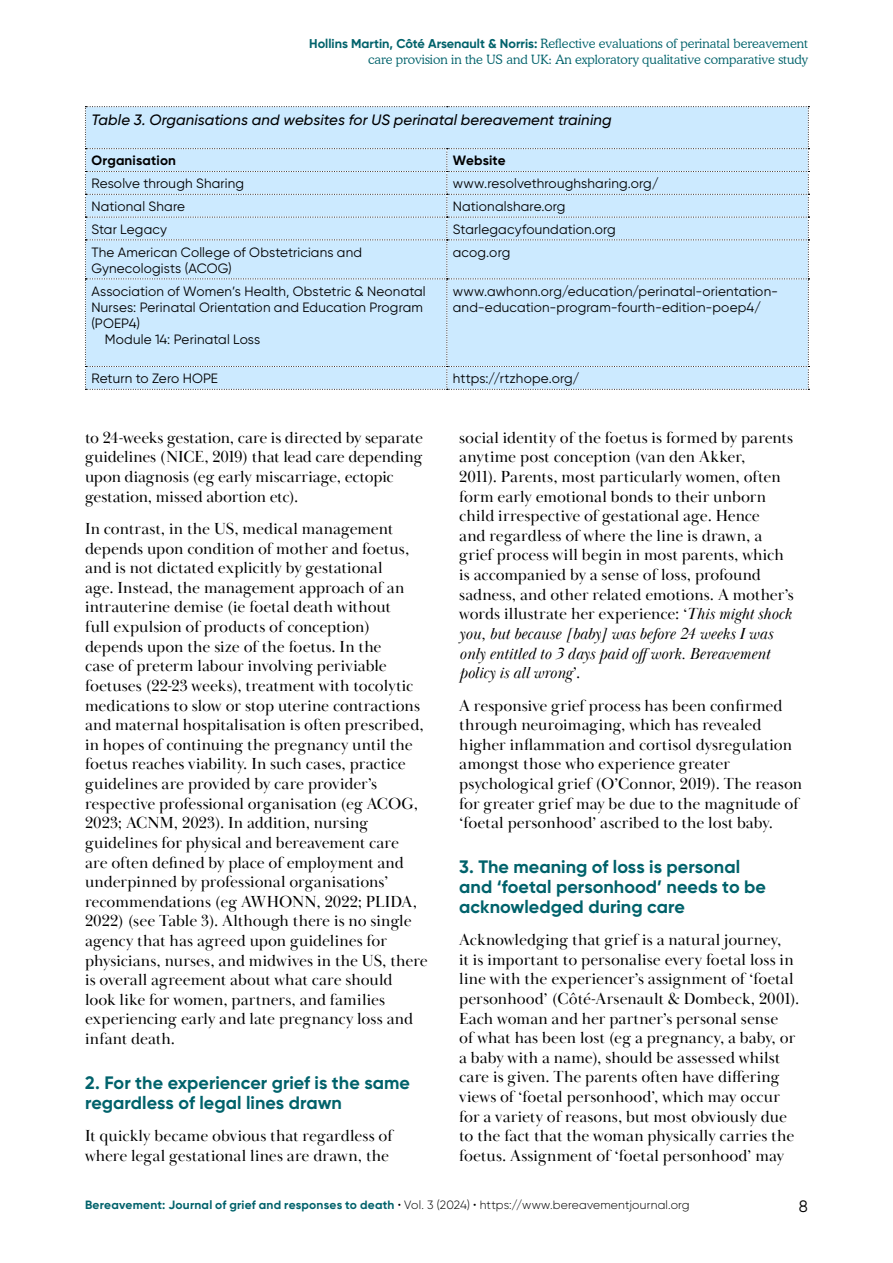
<style>
.page{position:relative;width:893px;height:1263px;background:#fff}
.page>*{position:absolute;margin:0;border:0;box-sizing:border-box;transform-origin:0 0}
.t1{font:700 18px/19.6px "Gilroy";color:#00626b}
.t2{font:16.5px/19.6px "Baskerville Display PT";letter-spacing:-.005em;color:#000}
.t3{font:16.5px "Gilroy";color:#000}
.t4{font:italic 500 15px "Gilroy";letter-spacing:.005em;color:#000}
.t5{font:13.5px/16.2px "Gilroy";letter-spacing:.01em;color:#000}
.t6{font:700 13.5px "Gilroy";letter-spacing:.01em;color:#000}
.t7{font:300 12.75px/15.3px "Cooper BT";color:#00626b;text-align:right}
.t8{font:300 12px "Gilroy";letter-spacing:.015em;color:#000}
.s1{font-family:"Gilroy";font-weight:700}
.s2{font-style:italic}
.s3{font-weight:700;color:#00626b}
</style>
<div class="page">
<div style="left:85px;top:106px;width:724px;height:284px;background:#cceaff"></div>
<p class="t7" style="left:309px;top:36px;width:500px"><span class="s1">Hollins Martin, Côté Arsenault &amp; Norris:</span> Reflective evaluations of perinatal bereavement care provision in the US and UK: An exploratory qualitative comparative study</p>
<p class="t4" style="left:91px;top:110px;width:522px">Table 3. Organisations and websites for US perinatal bereavement training</p>
<p class="t6" style="left:91px;top:152px;width:86px">Organisation</p>
<p class="t6" style="left:453px;top:152px;width:54px">Website</p>
<p class="t5" style="left:91px;top:175px;width:154px">Resolve through Sharing</p>
<p class="t5" style="left:453px;top:175px;width:207px">www.resolvethroughsharing.org/</p>
<p class="t5" style="left:91px;top:198px;width:95px">National Share</p>
<p class="t5" style="left:453px;top:198px;width:114px">Nationalshare.org</p>
<p class="t5" style="left:91px;top:221px;width:77px">Star Legacy</p>
<p class="t5" style="left:453px;top:221px;width:164px">Starlegacyfoundation.org</p>
<p class="t5" style="left:91px;top:244px;width:272px">The American College of Obstetricians and<br>Gynecologists (ACOG)</p>
<p class="t5" style="left:453px;top:244px;width:59px">acog.org</p>
<p class="t5" style="left:91px;top:283px;width:336px">Association of Women’s Health, Obstetric &amp; Neonatal</p>
<p class="t5" style="left:91px;top:299px;width:333px">Nurses: Perinatal Orientation and Education Program</p>
<p class="t5" style="left:91px;top:315px;width:50px">(POEP4)</p>
<p class="t5" style="left:105px;top:331px;width:157px">Module 14: Perinatal Loss</p>
<p class="t5" style="left:453px;top:283px;width:327px">www.awhonn.org/education/perinatal-orientation&shy;and-education-program-fourth-edition-poep4/</p>
<p class="t5" style="left:91px;top:370px;width:128px">Return to Zero HOPE</p>
<p class="t5" style="left:453px;top:370px;width:128px">https://rtzhope.org/</p>
<p class="t2" style="left:85px;top:428px;width:339px">to 24-weeks gestation, care is directed by separate guidelines (NICE, 2019) that lead care depending upon diagnosis (eg early miscarriage, ectopic gestation, missed abortion etc).</p>
<p class="t2" style="left:85px;top:519px;width:344px">In contrast, in the US, medical management depends upon condition of mother and foetus, and is not dictated explicitly by gestational<br>age. Instead, the management approach of an intrauterine demise (ie foetal death without<br>full expulsion of products of conception) depends upon the size of the foetus. In the<br>case of preterm labour involving periviable foetuses (22-23 weeks), treatment with tocolytic medications to slow or stop uterine contractions and maternal hospitalisation is often prescribed, in hopes of continuing the pregnancy until the foetus reaches viability. In such cases, practice guidelines are provided by care provider’s respective professional organisation (eg ACOG, 2023; ACNM, 2023). In addition, nursing guidelines for physical and bereavement care<br>are often defined by place of employment and underpinned by professional organisations’ recommendations (eg AWHONN, 2022; PLIDA, 2022) (see Table 3). Although there is no single agency that has agreed upon guidelines for physicians, nurses, and midwives in the US, there is overall agreement about what care should<br>look like for women, partners, and families experiencing early and late pregnancy loss and infant death.</p>
<p class="t1" style="left:85px;top:1073px;width:326px">2. For the experiencer grief is the same regardless of legal lines drawn</p>
<p class="t2" style="left:85px;top:1126px;width:309px">It quickly became obvious that regardless of where legal gestational lines are drawn, the</p>
<p class="t2" style="left:459px;top:428px;width:336px">social identity of the foetus is formed by parents anytime post conception (van den Akker,<br>2011). Parents, most particularly women, often form early emotional bonds to their unborn child irrespective of gestational age. Hence<br>and regardless of where the line is drawn, a grief process will begin in most parents, which is accompanied by a sense of loss, profound sadness, and other related emotions. A mother’s words illustrate her experience: ‘<span class="s2">This might shock you, but because [baby] was before 24 weeks I was only entitled to 3 days paid offwork. Bereavement policy is all wrong</span>’.</p>
<p class="t2" style="left:459px;top:696px;width:344px">A responsive grief process has been confirmed through neuroimaging, which has revealed higher inflammation and cortisol dysregulation amongst those who experience greater psychological grief (O’Connor, 2019). The reason for greater grief may be due to the magnitude of ‘foetal personhood’ ascribed to the lost baby.</p>
<p class="t1" style="left:459px;top:857px;width:308px">3. The meaning of loss is personal and ‘foetal personhood’ needs to be acknowledged during care</p>
<p class="t2" style="left:459px;top:930px;width:342px">Acknowledging that grief is a natural journey,<br>it is important to personalise every foetal loss in line with the experiencer’s assignment of ‘foetal personhood’ (Côté-Arsenault &amp; Dombeck, 2001).<br>Each woman and her partner’s personal sense<br>of what has been lost (eg a pregnancy, a baby, or a baby with a name), should be assessed whilst care is given. The parents often have differing views of ‘foetal personhood’, which may occur for a variety of reasons, but most obviously due to the fact that the woman physically carries the foetus. Assignment of ‘foetal personhood’ may</p>
<p class="t8" style="left:85px;top:1197px;width:606px"><span class="s3">Bereavement: Journal of grief and responses to death</span> • Vol. 3 (2024) • https://www.bereavementjournal.org</p>
<p class="t3" style="left:799px;top:1196px;width:11px">8</p>
</div>
